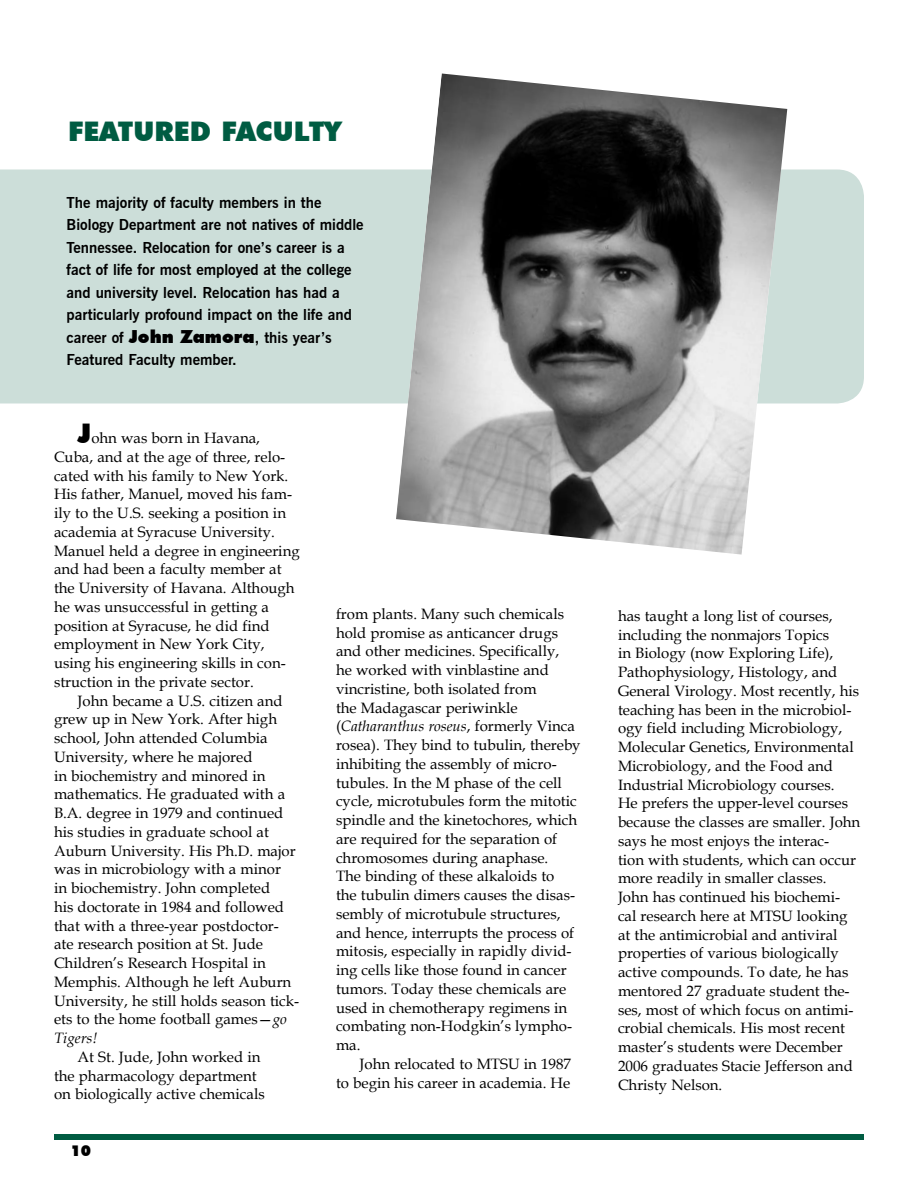
<style>
.page{position:relative;width:918px;height:1188px;background:#fff}
.page>*{position:absolute;margin:0;border:0;box-sizing:border-box;transform-origin:0 0}
.t1{font:900 27px "Futura BT";color:#005c42}
.t2{font:15px/18.8px "Book Antiqua";color:#000}
.t3{font:700 15px/22.5px "News Gothic BT";color:#000}
.t4{font:900 15px "Futura BT";color:#000}
.s1{font-family:"Futura BT";font-weight:900;font-size:18px}
.s2{font-family:"Futura BT";font-weight:900;font-size:27px}
.s3{font-style:italic}
</style>
<div class="page">
<div style="left:0;top:170px;width:864px;height:233px;background:#ccded9"></div>
<div style="left:54px;top:1134px;width:810px;height:6px;background:#005c42"></div>
<img style="left:396px;top:74px;width:391px;height:481px">
<h1 class="t1" style="left:68px;top:115px;width:275px">FEATURED FACULTY</h1>
<p class="t3" style="left:67px;top:191px;width:299px">The majority of faculty members in the Biology Department are not natives of middle Tennessee. Relocation for one’s career is a fact of life for most employed at the college and university level. Relocation has had a particularly profound impact on the life and career of <span class="s1">John Zamora</span>, this year’s Featured Faculty member.</p>
<p class="t2" style="left:54px;top:428px;width:247px;text-indent:24px"><span class="s2">J</span>ohn was born in Havana,<br>Cuba, and at the age of three, relo&shy;cated with his family to New York.<br>His father, Manuel, moved his fam&shy;ily to the U.S. seeking a position in academia at Syracuse University.<br>Manuel held a degree in engineering and had been a faculty member at the University of Havana. Although he was unsuccessful in getting a position at Syracuse, he did find employment in New York City, using his engineering skills in con&shy;struction in the private sector.</p>
<p class="t2" style="left:54px;top:691px;width:247px;text-indent:24px">John became a U.S. citizen and grew up in New York. After high school, John attended Columbia<br>University, where he majored<br>in biochemistry and minored in mathematics. He graduated with a<br>B.A. degree in 1979 and continued his studies in graduate school at<br>Auburn University. His Ph.D. major was in microbiology with a minor<br>in biochemistry. John completed<br>his doctorate in 1984 and followed that with a three-year postdoctor&shy;ate research position at St. Jude<br>Children’s Research Hospital in<br>Memphis. Although he left Auburn<br>University, he still holds season tick&shy;ets to the home football games—<span class="s3">go<br>Tigers!</span></p>
<p class="t2" style="left:54px;top:1047px;width:212px;text-indent:24px">At St. Jude, John worked in the pharmacology department on biologically active chemicals</p>
<p class="t4" style="left:70px;top:1141px;width:22px">10</p>
<p class="t2" style="left:336px;top:604px;width:246px">from plants. Many such chemicals hold promise as anticancer drugs and other medicines. Specifically,<br>he worked with vinblastine and vincristine, both isolated from<br>the Madagascar periwinkle (<span class="s3">Catharanthus roseus</span>, formerly Vinca rosea). They bind to tubulin, thereby inhibiting the assembly of micro&shy;tubules. In the M phase of the cell cycle, microtubules form the mitotic spindle and the kinetochores, which are required for the separation of chromosomes during anaphase.<br>The binding of these alkaloids to<br>the tubulin dimers causes the disas&shy;sembly of microtubule structures, and hence, interrupts the process of mitosis, especially in rapidly divid&shy;ing cells like those found in cancer tumors. Today these chemicals are used in chemotherapy regimens in combating non-Hodgkin’s lympho&shy;ma.</p>
<p class="t2" style="left:336px;top:1054px;width:237px;text-align:right">John relocated to MTSU in 1987<br>to begin his career in academia. He</p>
<p class="t2" style="left:618px;top:606px;width:244px">has taught a long list of courses, including the nonmajors Topics<br>in Biology (now Exploring Life), Pathophysiology, Histology, and General Virology. Most recently, his teaching has been in the microbiol&shy;ogy field including Microbiology, Molecular Genetics, Environmental Microbiology, and the Food and Industrial Microbiology courses.<br>He prefers the upper-level courses because the classes are smaller. John says he most enjoys the interac-<br>tion with students, which can occur more readily in smaller classes.<br>John has continued his biochemi&shy;cal research here at MTSU looking at the antimicrobial and antiviral properties of various biologically active compounds. To date, he has mentored 27 graduate student the&shy;ses, most of which focus on antimi&shy;crobial chemicals. His most recent master’s students were December 2006 graduates Stacie Jefferson and Christy Nelson.</p>
</div>
